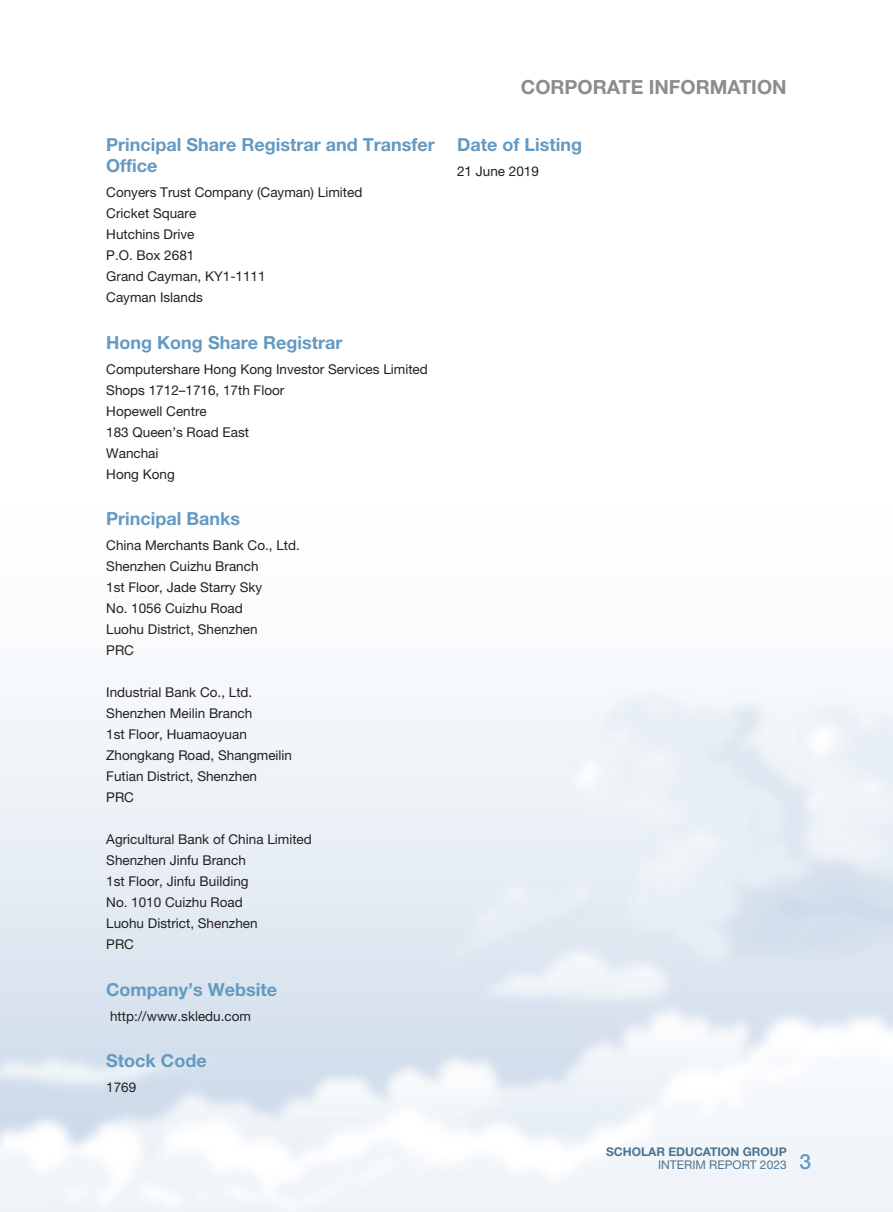
<style>
.page{position:relative;width:893px;height:1212px;background:#fff}
.page>*{position:absolute;margin:0;border:0;box-sizing:border-box;transform-origin:0 0}
.t1{font:500 21px "Helvetica Neue LT Std";color:#6499c1}
.t2{font:700 19.5px "Helvetica Neue LT Std";color:#8a8c8f}
.t3{font:700 18px/21px "Helvetica Neue LT Std";color:#6499c1}
.t4{font:13.5px/21px "Helvetica Neue LT Std";color:#231f20}
.t5{font:700 12px "Helvetica Neue LT Std";color:#4a7493}
.t6{font:12px "Helvetica Neue LT Std";color:#4a7493}
</style>
<div class="page">
<h3 class="t3" style="left:106px;top:134px;width:330px">Principal Share Registrar and Transfer<br>Office</h3>
<p class="t4" style="left:106px;top:182px;width:258px">Conyers Trust Company (Cayman) Limited<br>Cricket Square<br>Hutchins Drive<br>P.O. Box 2681<br>Grand Cayman, KY1-1111<br>Cayman Islands</p>
<h3 class="t3" style="left:106px;top:331px;width:238px">Hong Kong Share Registrar</h3>
<p class="t4" style="left:106px;top:358px;width:323px">Computershare Hong Kong Investor Services Limited<br>Shops 1712–1716, 17th Floor<br>Hopewell Centre<br>183 Queen’s Road East<br>Wanchai<br>Hong Kong</p>
<h3 class="t3" style="left:106px;top:508px;width:135px">Principal Banks</h3>
<p class="t4" style="left:106px;top:535px;width:195px">China Merchants Bank Co., Ltd.<br>Shenzhen Cuizhu Branch<br>1st Floor, Jade Starry Sky<br>No. 1056 Cuizhu Road<br>Luohu District, Shenzhen<br>PRC</p>
<p class="t4" style="left:106px;top:682px;width:187px">Industrial Bank Co., Ltd.<br>Shenzhen Meilin Branch<br>1st Floor, Huamaoyuan<br>Zhongkang Road, Shangmeilin<br>Futian District, Shenzhen<br>PRC</p>
<p class="t4" style="left:106px;top:829px;width:207px">Agricultural Bank of China Limited<br>Shenzhen Jinfu Branch<br>1st Floor, Jinfu Building<br>No. 1010 Cuizhu Road<br>Luohu District, Shenzhen<br>PRC</p>
<h3 class="t3" style="left:106px;top:978px;width:172px">Company’s Website</h3>
<p class="t4" style="left:110px;top:1005px;width:142px">http://www.skledu.com</p>
<h3 class="t3" style="left:106px;top:1050px;width:102px">Stock Code</h3>
<p class="t4" style="left:106px;top:1077px;width:32px">1769</p>
<h2 class="t2" style="left:521px;top:75px;width:267px">CORPORATE INFORMATION</h2>
<h3 class="t3" style="left:457px;top:134px;width:126px">Date of Listing</h3>
<p class="t4" style="left:457px;top:161px;width:83px">21 June 2019</p>
<p class="t5" style="left:606px;top:1144px;width:182px">SCHOLAR EDUCATION GROUP</p>
<p class="t6" style="left:658px;top:1158px;width:130px">INTERIM REPORT 2023</p>
<h1 class="t1" style="left:799px;top:1149px;width:13px">3</h1>
</div>
